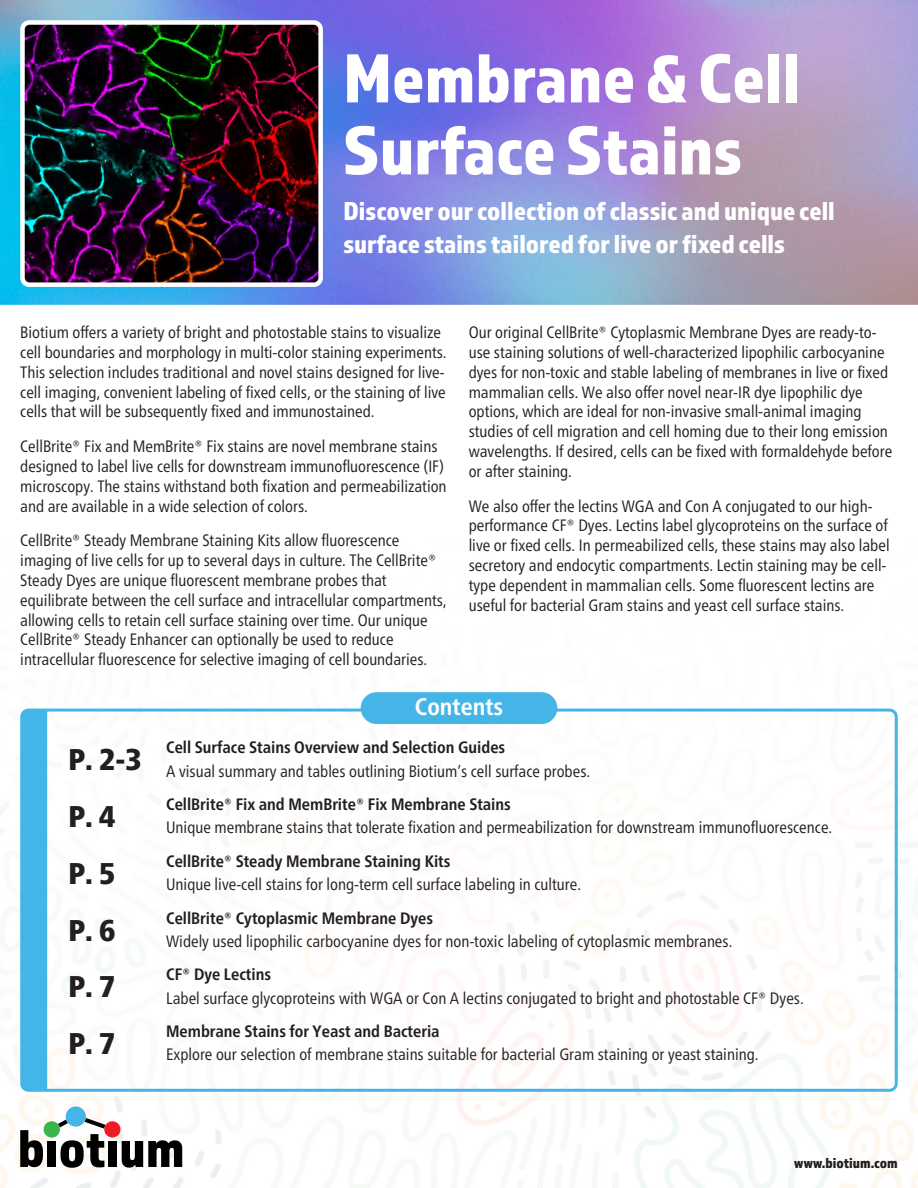
<style>
.page{position:relative;width:918px;height:1188px;background:#fff}
.page>*{position:absolute;margin:0;border:0;box-sizing:border-box;transform-origin:0 0}
.t1{font:72px/72px "Almaq Refined";color:#fff}
.t2{font:900 condensed 30px "Frutiger Neue LT";color:#231f20}
.t3{font:27px/33px "Almaq Refined";color:#fff}
.t4{font:700 condensed 24px "Frutiger Neue LT";color:#fff}
.t5{font:condensed 16.5px/19.8px "Frutiger Neue LT";color:#231f20}
.t6{font:700 condensed 16.5px "Frutiger Neue LT";color:#231f20}
.t7{font:15px "Almaq Refined";color:#231f20}
</style>
<div class="page">
<img style="left:0;top:692px;width:918px;height:496px">
<svg style="left:0;top:0;width:918px;height:305px;background:#8f8ed2"></svg>
<img style="left:25px;top:25px;width:293px;height:257px">
<div style="left:20px;top:20px;width:303px;height:267px;border:4px solid #fff;border-radius:7px"></div>
<div style="left:20px;top:709px;width:878px;height:383px;border:3px solid #45b5e7;border-radius:7px"></div>
<div style="left:361px;top:692px;width:196px;height:32px;background:#45b5e7;border-radius:16px"></div>
<div style="left:22px;top:710px;width:25px;height:380px;background:#44b5e8"></div>
<svg style="left:20px;top:1106px;width:162px;height:62px"></svg>
<p class="t1" style="left:343px;top:40px;width:458px">Membrane &amp; Cell<br>Surface Stains</p>
<p class="t3" style="left:343px;top:193px;width:493px">Discover our collection of classic and unique cell surface stains tailored for live or fixed cells</p>
<p class="t5" style="left:20px;top:322px;width:428px">Biotium offers a variety of bright and photostable stains to visualize cell boundaries and morphology in multi-color staining experiments.<br>This selection includes traditional and novel stains designed for live&shy;cell imaging, convenient labeling of fixed cells, or the staining of live cells that will be subsequently fixed and immunostained.</p>
<p class="t5" style="left:20px;top:436px;width:428px">CellBrite® Fix and MemBrite® Fix stains are novel membrane stains designed to label live cells for downstream immunofluorescence (IF) microscopy. The stains withstand both fixation and permeabilization and are available in a wide selection of colors.</p>
<p class="t5" style="left:20px;top:531px;width:428px">CellBrite® Steady Membrane Staining Kits allow fluorescence imaging of live cells for up to several days in culture. The CellBrite® Steady Dyes are unique fluorescent membrane probes that equilibrate between the cell surface and intracellular compartments, allowing cells to retain cell surface staining over time. Our unique CellBrite® Steady Enhancer can optionally be used to reduce intracellular fluorescence for selective imaging of cell boundaries.</p>
<p class="t5" style="left:469px;top:322px;width:425px">Our original CellBrite® Cytoplasmic Membrane Dyes are ready-to&shy;use staining solutions of well-characterized lipophilic carbocyanine dyes for non-toxic and stable labeling of membranes in live or fixed mammalian cells. We also offer novel near-IR dye lipophilic dye options, which are ideal for non-invasive small-animal imaging studies of cell migration and cell homing due to their long emission wavelengths. If desired, cells can be fixed with formaldehyde before or after staining.</p>
<p class="t5" style="left:469px;top:496px;width:422px">We also offer the lectins WGA and Con A conjugated to our high&shy;performance CF® Dyes. Lectins label glycoproteins on the surface of live or fixed cells. In permeabilized cells, these stains may also label secretory and endocytic compartments. Lectin staining may be cell&shy;type dependent in mammalian cells. Some fluorescent lectins are useful for bacterial Gram stains and yeast cell surface stains.</p>
<p class="t2" style="left:68px;top:742px;width:75px">P. 2-3</p>
<p class="t2" style="left:68px;top:799px;width:49px">P. 4</p>
<p class="t2" style="left:68px;top:855px;width:49px">P. 5</p>
<p class="t2" style="left:68px;top:912px;width:49px">P. 6</p>
<p class="t2" style="left:68px;top:969px;width:49px">P. 7</p>
<p class="t2" style="left:68px;top:1026px;width:49px">P. 7</p>
<p class="t4" style="left:415px;top:693px;width:90px">Contents</p>
<p class="t6" style="left:166px;top:738px;width:341px">Cell Surface Stains Overview and Selection Guides</p>
<p class="t5" style="left:166px;top:761px;width:426px">A visual summary and tables outlining Biotium’s cell surface probes.</p>
<p class="t6" style="left:166px;top:795px;width:346px">CellBrite® Fix and MemBrite® Fix Membrane Stains</p>
<p class="t5" style="left:166px;top:818px;width:668px">Unique membrane stains that tolerate fixation and permeabilization for downstream immunofluorescence.</p>
<p class="t6" style="left:166px;top:851px;width:286px">CellBrite® Steady Membrane Staining Kits</p>
<p class="t5" style="left:166px;top:874px;width:416px">Unique live-cell stains for long-term cell surface labeling in culture.</p>
<p class="t6" style="left:166px;top:908px;width:268px">CellBrite® Cytoplasmic Membrane Dyes</p>
<p class="t5" style="left:166px;top:931px;width:568px">Widely used lipophilic carbocyanine dyes for non-toxic labeling of cytoplasmic membranes.</p>
<p class="t6" style="left:166px;top:965px;width:106px">CF® Dye Lectins</p>
<p class="t5" style="left:166px;top:988px;width:639px">Label surface glycoproteins with WGA or Con A lectins conjugated to bright and photostable CF® Dyes.</p>
<p class="t6" style="left:166px;top:1021px;width:275px">Membrane Stains for Yeast and Bacteria</p>
<p class="t5" style="left:166px;top:1044px;width:594px">Explore our selection of membrane stains suitable for bacterial Gram staining or yeast staining.</p>
<p class="t7" style="left:794px;top:1154px;width:105px">www.biotium.com</p>
</div>
